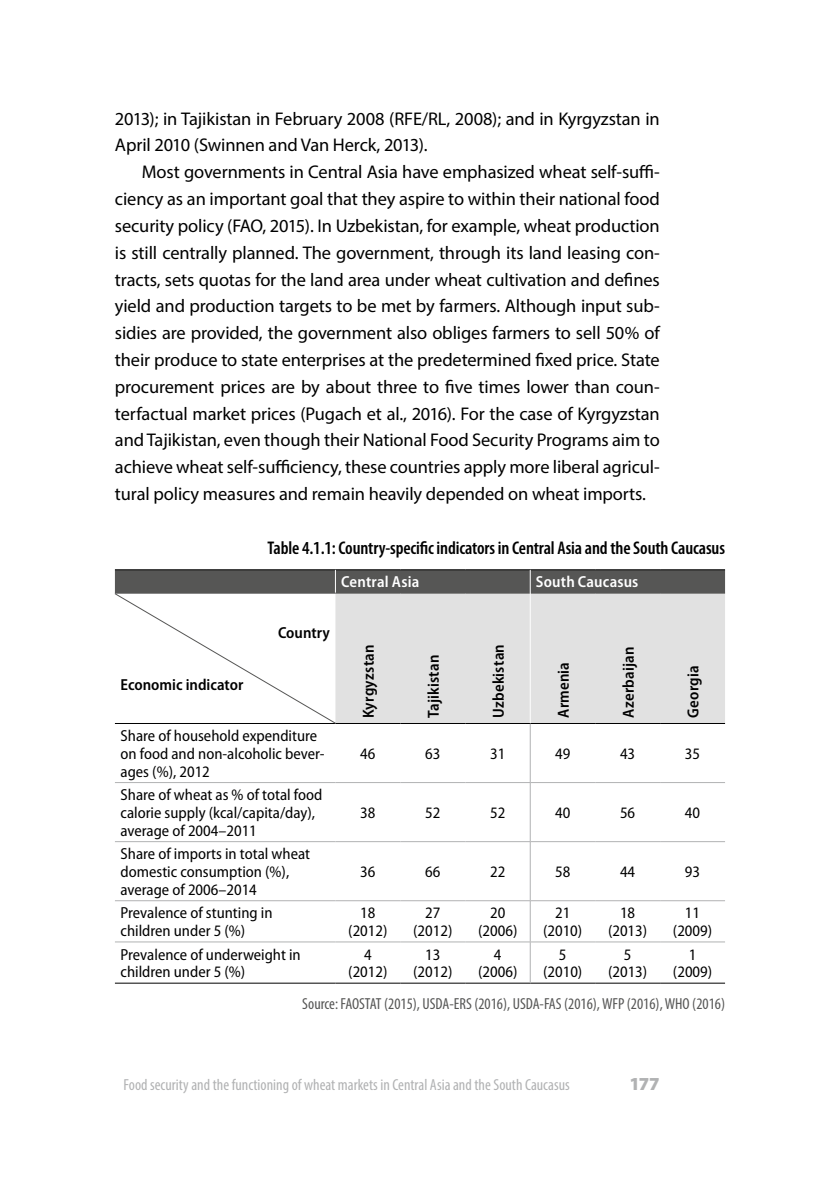
<style>
.page{position:relative;width:840px;height:1191px;background:#fff}
.page>*{position:absolute;margin:0;border:0;box-sizing:border-box;transform-origin:0 0}
.Base_9_2_13_4_Lw-7_E{font:18.4px/26.8px "Myriad Pro Regular 3";letter-spacing:-.005em;color:#000}
.Base_SemibCond_u2_36{font:600 condensed 18.4px "Myriad Pro";letter-spacing:-.005em;color:#000}
.t1{font:900 18.4px "Myriad Pro";color:#b1b2b3}
.SemiCond_8_8_93__Wer{font:16px/17.8px "Myriad Pro Semi Cn 2";color:#000}
.t2{font:condensed 16px "Myriad Pro";color:#b1b2b3}
._8_8_93_K80__BU_Sour{font:condensed 16px "Myriad Pro";color:#565655}
.Semibold_SemiCond_8{font:600 semi-condensed 16px "Myriad Pro";letter-spacing:.015em;color:#000}
.Semibold_SemiCond_8-2{font:600 semi-condensed 16px "Myriad Pro";letter-spacing:.01em;color:#fff}
.SemiCond_8_8_93__Wer-2{font:600 semi-condensed 16px "Myriad Pro";color:#000}
</style>
<div class="page">
<hr style="left:115px;top:782px;width:220px;height:1px;background:#b1b2b3">
<hr style="left:595px;top:782px;width:64px;height:1px;background:#b1b2b3">
<hr style="left:659px;top:782px;width:65px;height:1px;background:#b1b2b3">
<hr style="left:115px;top:841px;width:220px;height:1px;background:#b1b2b3">
<hr style="left:335px;top:841px;width:65px;height:1px;background:#b1b2b3">
<hr style="left:400px;top:841px;width:65px;height:1px;background:#b1b2b3">
<hr style="left:465px;top:841px;width:65px;height:1px;background:#b1b2b3">
<hr style="left:530px;top:841px;width:65px;height:1px;background:#b1b2b3">
<hr style="left:595px;top:841px;width:64px;height:1px;background:#b1b2b3">
<hr style="left:659px;top:841px;width:65px;height:1px;background:#b1b2b3">
<hr style="left:115px;top:900px;width:220px;height:1px;background:#b1b2b3">
<hr style="left:335px;top:900px;width:65px;height:1px;background:#b1b2b3">
<hr style="left:400px;top:900px;width:65px;height:1px;background:#b1b2b3">
<hr style="left:465px;top:900px;width:65px;height:1px;background:#b1b2b3">
<hr style="left:530px;top:900px;width:65px;height:1px;background:#b1b2b3">
<hr style="left:595px;top:900px;width:64px;height:1px;background:#b1b2b3">
<hr style="left:659px;top:900px;width:65px;height:1px;background:#b1b2b3">
<hr style="left:115px;top:941px;width:220px;height:1px;background:#b1b2b3">
<hr style="left:335px;top:941px;width:65px;height:1px;background:#b1b2b3">
<hr style="left:400px;top:941px;width:65px;height:1px;background:#b1b2b3">
<hr style="left:465px;top:941px;width:65px;height:1px;background:#b1b2b3">
<hr style="left:530px;top:941px;width:65px;height:1px;background:#b1b2b3">
<hr style="left:595px;top:941px;width:64px;height:1px;background:#b1b2b3">
<hr style="left:659px;top:941px;width:65px;height:1px;background:#b1b2b3">
<hr style="left:115px;top:982px;width:220px;height:1px;background:#000">
<hr style="left:335px;top:982px;width:65px;height:1px;background:#000">
<hr style="left:400px;top:982px;width:65px;height:1px;background:#000">
<hr style="left:465px;top:982px;width:65px;height:1px;background:#000">
<hr style="left:530px;top:982px;width:65px;height:1px;background:#000">
<hr style="left:595px;top:982px;width:64px;height:1px;background:#000">
<hr style="left:659px;top:982px;width:65px;height:1px;background:#000">
<hr style="left:115px;top:569px;width:220px;height:1px;background:#000">
<hr style="left:595px;top:569px;width:64px;height:1px;background:#000">
<hr style="left:659px;top:569px;width:65px;height:1px;background:#000">
<hr style="left:115px;top:723px;width:220px;height:1px;background:#000">
<hr style="left:595px;top:723px;width:64px;height:1px;background:#000">
<hr style="left:659px;top:723px;width:65px;height:1px;background:#000">
<hr style="left:529px;top:783px;width:1px;height:58px;background:#b1b2b3">
<hr style="left:529px;top:842px;width:1px;height:58px;background:#b1b2b3">
<hr style="left:529px;top:901px;width:1px;height:40px;background:#b1b2b3">
<hr style="left:529px;top:942px;width:1px;height:41px;background:#b1b2b3">
<svg style="left:115px;top:570px;width:609px;height:153px"></svg>
<img style="left:210px;top:569px;width:418px;height:236px">
<p class="Base_9_2_13_4_Lw-7_E" style="left:115px;top:105px;width:546px">2013); in Tajikistan in February 2008 (RFE/RL, 2008); and in Kyrgyzstan in<br>April 2010 (Swinnen and Van Herck, 2013).</p>
<p class="Base_9_2_13_4_Lw-7_E" style="left:115px;top:158px;width:546px;text-align:justify;text-indent:27px">Most governments in Central Asia have emphasized wheat self-suffi&shy;ciency as an important goal that they aspire to within their national food security policy (FAO, 2015). In Uzbekistan, for example, wheat production is still centrally planned. The government, through its land leasing con&shy;tracts, sets quotas for the land area under wheat cultivation and defines yield and production targets to be met by farmers. Although input sub&shy;sidies are provided, the government also obliges farmers to sell 50% of their produce to state enterprises at the predetermined fixed price. State procurement prices are by about three to five times lower than coun&shy;terfactual market prices (Pugach et al., 2016). For the case of Kyrgyzstan and Tajikistan, even though their National Food Security Programs aim to achieve wheat self-sufficiency, these countries apply more liberal agricul&shy;tural policy measures and remain heavily depended on wheat imports.</p>
<p class="Base_SemibCond_u2_36" style="left:267px;top:536px;width:458px">Table 4.1.1: Country-specific indicators in Central Asia and the South Caucasus</p>
<p class="Semibold_SemiCond_8-2" style="left:341px;top:572px;width:80px">Central Asia</p>
<p class="Semibold_SemiCond_8-2" style="left:535px;top:572px;width:104px">South Caucasus</p>
<p class="SemiCond_8_8_93__Wer-2" style="left:278px;top:623px;width:53px">Country</p>
<p class="SemiCond_8_8_93__Wer-2" style="left:120px;top:675px;width:124px">Economic indicator</p>
<p class="Semibold_SemiCond_8" style="left:358px;top:718px;width:75px;rotate:-90deg">Kyrgyzstan</p>
<p class="Semibold_SemiCond_8" style="left:423px;top:718px;width:65px;rotate:-90deg">Tajikistan</p>
<p class="Semibold_SemiCond_8" style="left:488px;top:718px;width:75px;rotate:-90deg">Uzbekistan</p>
<p class="Semibold_SemiCond_8" style="left:618px;top:718px;width:72px;rotate:-90deg">Azerbaijan</p>
<p class="Semibold_SemiCond_8" style="left:553px;top:718px;width:57px;rotate:-90deg">Armenia</p>
<p class="Semibold_SemiCond_8" style="left:682px;top:718px;width:54px;rotate:-90deg">Georgia</p>
<p class="SemiCond_8_8_93__Wer" style="left:120px;top:727px;width:205px">Share of household expenditure on food and non-alcoholic bever&shy;ages (%), 2012</p>
<p class="SemiCond_8_8_93__Wer" style="left:120px;top:786px;width:203px">Share of wheat as % of total food calorie supply (kcal/capita/day), average of 2004–2011</p>
<p class="SemiCond_8_8_93__Wer" style="left:120px;top:845px;width:191px">Share of imports in total wheat domestic consumption (%), average of 2006–2014</p>
<p class="SemiCond_8_8_93__Wer" style="left:360px;top:745px;width:17px">46</p>
<p class="SemiCond_8_8_93__Wer" style="left:425px;top:745px;width:17px">63</p>
<p class="SemiCond_8_8_93__Wer" style="left:490px;top:745px;width:17px">31</p>
<p class="SemiCond_8_8_93__Wer" style="left:554px;top:745px;width:17px">49</p>
<p class="SemiCond_8_8_93__Wer" style="left:619px;top:745px;width:17px">43</p>
<p class="SemiCond_8_8_93__Wer" style="left:684px;top:745px;width:17px">35</p>
<p class="SemiCond_8_8_93__Wer" style="left:360px;top:804px;width:17px">38</p>
<p class="SemiCond_8_8_93__Wer" style="left:425px;top:804px;width:17px">52</p>
<p class="SemiCond_8_8_93__Wer" style="left:490px;top:804px;width:17px">52</p>
<p class="SemiCond_8_8_93__Wer" style="left:554px;top:804px;width:17px">40</p>
<p class="SemiCond_8_8_93__Wer" style="left:619px;top:804px;width:17px">56</p>
<p class="SemiCond_8_8_93__Wer" style="left:684px;top:804px;width:17px">40</p>
<p class="SemiCond_8_8_93__Wer" style="left:360px;top:863px;width:17px">36</p>
<p class="SemiCond_8_8_93__Wer" style="left:425px;top:863px;width:17px">66</p>
<p class="SemiCond_8_8_93__Wer" style="left:490px;top:863px;width:17px">22</p>
<p class="SemiCond_8_8_93__Wer" style="left:554px;top:863px;width:17px">58</p>
<p class="SemiCond_8_8_93__Wer" style="left:619px;top:863px;width:17px">44</p>
<p class="SemiCond_8_8_93__Wer" style="left:684px;top:863px;width:17px">93</p>
<p class="SemiCond_8_8_93__Wer" style="left:120px;top:904px;width:153px">Prevalence of stunting in children under 5 (%)</p>
<p class="SemiCond_8_8_93__Wer" style="left:360px;top:904px;width:17px">18</p>
<p class="SemiCond_8_8_93__Wer" style="left:348px;top:922px;width:41px">(2012)</p>
<p class="SemiCond_8_8_93__Wer" style="left:425px;top:904px;width:17px">27</p>
<p class="SemiCond_8_8_93__Wer" style="left:413px;top:922px;width:41px">(2012)</p>
<p class="SemiCond_8_8_93__Wer" style="left:490px;top:904px;width:17px">20</p>
<p class="SemiCond_8_8_93__Wer" style="left:478px;top:922px;width:41px">(2006)</p>
<p class="SemiCond_8_8_93__Wer" style="left:554px;top:904px;width:17px">21</p>
<p class="SemiCond_8_8_93__Wer" style="left:542px;top:922px;width:41px">(2010)</p>
<p class="SemiCond_8_8_93__Wer" style="left:619px;top:904px;width:17px">18</p>
<p class="SemiCond_8_8_93__Wer" style="left:607px;top:922px;width:41px">(2013)</p>
<p class="SemiCond_8_8_93__Wer" style="left:684px;top:904px;width:17px">11</p>
<p class="SemiCond_8_8_93__Wer" style="left:672px;top:922px;width:41px">(2009)</p>
<p class="SemiCond_8_8_93__Wer" style="left:120px;top:945px;width:181px">Prevalence of underweight in children under 5 (%)</p>
<p class="SemiCond_8_8_93__Wer" style="left:364px;top:945px;width:9px">4</p>
<p class="SemiCond_8_8_93__Wer" style="left:425px;top:945px;width:17px">13</p>
<p class="SemiCond_8_8_93__Wer" style="left:413px;top:963px;width:41px">(2012)</p>
<p class="SemiCond_8_8_93__Wer" style="left:688px;top:945px;width:9px">1</p>
<p class="SemiCond_8_8_93__Wer" style="left:672px;top:963px;width:41px">(2009)</p>
<p class="_8_8_93_K80__BU_Sour" style="left:302px;top:994px;width:424px">Source: FAOSTAT (2015), USDA-ERS (2016), USDA-FAS (2016), WFP (2016), WHO (2016)</p>
<p class="SemiCond_8_8_93__Wer" style="left:493px;top:945px;width:9px">4</p>
<p class="SemiCond_8_8_93__Wer" style="left:478px;top:963px;width:41px">(2006)</p>
<p class="SemiCond_8_8_93__Wer" style="left:558px;top:945px;width:9px">5</p>
<p class="SemiCond_8_8_93__Wer" style="left:543px;top:963px;width:41px">(2010)</p>
<p class="SemiCond_8_8_93__Wer" style="left:623px;top:945px;width:9px">5</p>
<p class="SemiCond_8_8_93__Wer" style="left:607px;top:963px;width:41px">(2013)</p>
<p class="SemiCond_8_8_93__Wer" style="left:348px;top:963px;width:41px">(2012)</p>
<p class="t2" style="left:123px;top:1074px;width:447px">Food security and the functioning of wheat markets in Central Asia and the South Caucasus</p>
<p class="t1" style="left:629px;top:1071px;width:32px">177</p>
</div>
